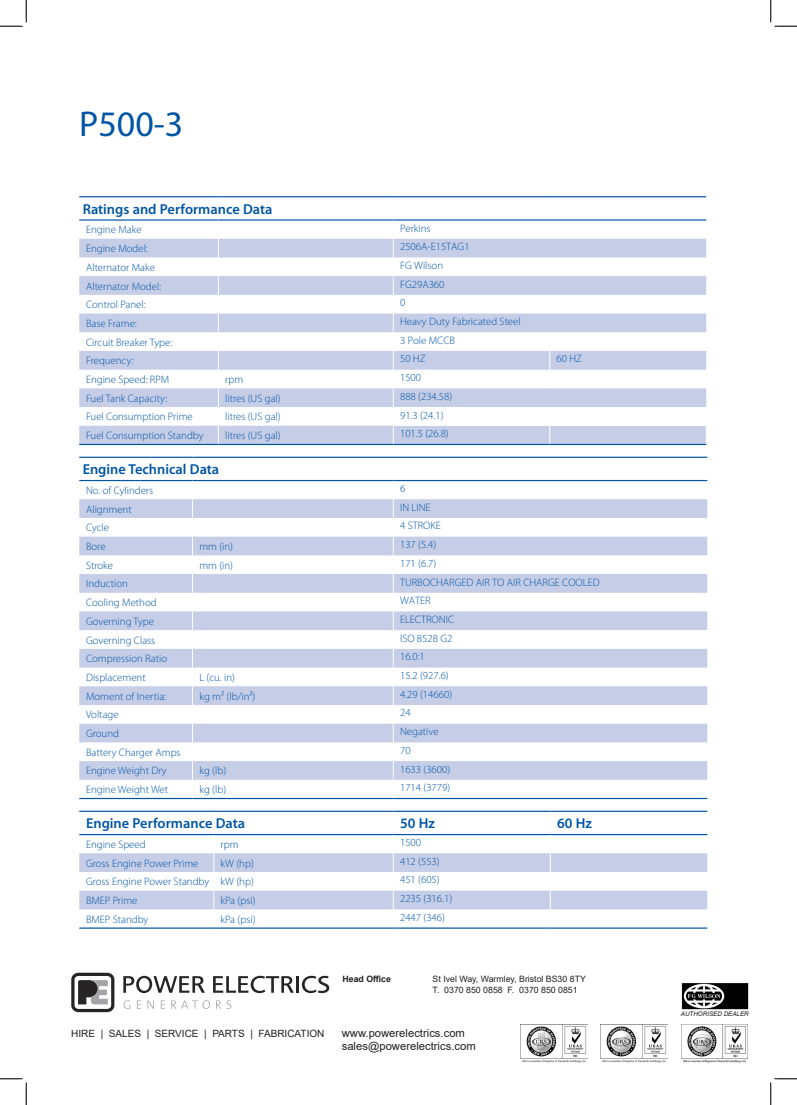
<style>
.page{position:relative;width:797px;height:1105px;background:#fff}
.page>*{position:absolute;margin:0;border:0;box-sizing:border-box;transform-origin:0 0}
.t1{font:36px "Myriad Pro";color:#0155a5}
.t2{font:600 14.38px "Myriad Pro";color:#0155a5}
.t3{font:11.25px "Arial";color:#231f20}
.t4{font:300 10.75px "Myriad Pro";color:#0155a5}
.t5{font:10px "Arial";color:#231f20}
.t6{font:8.75px "Arial";color:#231f20}
.t7{font:700 8.75px "Arial";color:#231f20}
.t8{font:italic 6.25px "Arial";color:#231f20}
</style>
<div class="page">
<img style="left:520px;top:1024px;width:67px;height:38px">
<img style="left:601px;top:1024px;width:66px;height:38px">
<img style="left:681px;top:1024px;width:67px;height:38px">
<img style="left:681px;top:983px;width:67px;height:26px">
<svg style="left:123px;top:976px;width:82px;height:17px"></svg>
<svg style="left:213px;top:976px;width:81px;height:17px"></svg>
<hr style="left:296px;top:976px;width:3px;height:17px;background:#272425">
<svg style="left:302px;top:976px;width:27px;height:17px"></svg>
<svg style="left:123px;top:1000px;width:7px;height:9px"></svg>
<svg style="left:137px;top:1000px;width:4px;height:9px"></svg>
<svg style="left:147px;top:1000px;width:7px;height:9px"></svg>
<svg style="left:161px;top:1000px;width:4px;height:9px"></svg>
<svg style="left:171px;top:1000px;width:39px;height:9px"></svg>
<svg style="left:216px;top:1000px;width:15px;height:9px"></svg>
<div style="left:71px;top:973px;width:43px;height:39px;border:3px solid #272425;border-radius:5px"></div>
<svg style="left:78px;top:980px;width:30px;height:24px"></svg>
<div style="left:81px;top:980px;width:17px;height:17px;background:#272425;border-radius:50%"></div>
<svg style="left:79px;top:239px;width:314px;height:205px;fill:#c6cde7"></svg>
<hr style="left:79px;top:196px;width:139px;height:1px;background:#0155a5">
<hr style="left:218px;top:196px;width:175px;height:1px;background:#0155a5">
<hr style="left:393px;top:196px;width:156px;height:1px;background:#0155a5">
<hr style="left:549px;top:196px;width:157px;height:1px;background:#0155a5">
<hr style="left:79px;top:219px;width:139px;height:2px;background:#0155a5">
<hr style="left:218px;top:219px;width:175px;height:2px;background:#0155a5">
<hr style="left:393px;top:219px;width:156px;height:2px;background:#0155a5">
<hr style="left:549px;top:219px;width:157px;height:2px;background:#0155a5">
<svg style="left:218px;top:239px;width:1px;height:205px"></svg>
<svg style="left:393px;top:238px;width:314px;height:206px"></svg>
<hr style="left:79px;top:444px;width:139px;height:1px;background:#0155a5">
<hr style="left:218px;top:444px;width:175px;height:1px;background:#0155a5">
<hr style="left:393px;top:444px;width:156px;height:1px;background:#0155a5">
<hr style="left:549px;top:444px;width:157px;height:1px;background:#0155a5">
<svg style="left:79px;top:499px;width:628px;height:281px;fill:#c8cfe8"></svg>
<hr style="left:79px;top:798px;width:113px;height:1px;background:#0155a5">
<hr style="left:192px;top:798px;width:201px;height:1px;background:#0155a5">
<hr style="left:393px;top:798px;width:314px;height:1px;background:#0155a5">
<hr style="left:79px;top:457px;width:113px;height:1px;background:#0155a5">
<hr style="left:192px;top:457px;width:201px;height:1px;background:#0155a5">
<hr style="left:393px;top:457px;width:314px;height:1px;background:#0155a5">
<hr style="left:79px;top:480px;width:113px;height:1px;background:#0155a5">
<hr style="left:192px;top:480px;width:201px;height:1px;background:#0155a5">
<hr style="left:393px;top:480px;width:314px;height:1px;background:#0155a5">
<svg style="left:192px;top:499px;width:1px;height:281px"></svg>
<svg style="left:393px;top:481px;width:1px;height:299px"></svg>
<hr style="left:79px;top:811px;width:135px;height:1px;background:#0155a5">
<hr style="left:214px;top:811px;width:179px;height:1px;background:#0155a5">
<hr style="left:393px;top:811px;width:157px;height:1px;background:#0155a5">
<hr style="left:550px;top:811px;width:157px;height:1px;background:#0155a5">
<svg style="left:79px;top:834px;width:628px;height:76px"></svg>
<hr style="left:79px;top:927px;width:135px;height:2px;background:#0155a5">
<hr style="left:214px;top:927px;width:179px;height:2px;background:#0155a5">
<hr style="left:393px;top:927px;width:157px;height:2px;background:#0155a5">
<hr style="left:550px;top:927px;width:157px;height:2px;background:#0155a5">
<svg style="left:0;top:0;width:27px;height:27px"></svg>
<svg style="left:0;top:1078px;width:27px;height:27px"></svg>
<svg style="left:770px;top:0;width:27px;height:27px"></svg>
<svg style="left:770px;top:1078px;width:27px;height:27px"></svg>
<p class="t1" style="left:79px;top:104px;width:106px">P500-3</p>
<p class="t2" style="left:83px;top:201px;width:191px">Ratings and Performance Data</p>
<p class="t4" style="left:86px;top:224px;width:57px">Engine Make</p>
<p class="t4" style="left:400px;top:222px;width:32px">Perkins</p>
<p class="t4" style="left:86px;top:243px;width:63px">Engine Model:</p>
<p class="t4" style="left:400px;top:241px;width:71px">2506A-E15TAG1</p>
<p class="t4" style="left:86px;top:261px;width:70px">Alternator Make</p>
<p class="t4" style="left:400px;top:259px;width:45px">FG Wilson</p>
<p class="t4" style="left:86px;top:280px;width:77px">Alternator Model:</p>
<p class="t4" style="left:400px;top:278px;width:46px">FG29A360</p>
<p class="t4" style="left:86px;top:299px;width:61px">Control Panel:</p>
<p class="t4" style="left:400px;top:297px;width:7px">0</p>
<p class="t4" style="left:86px;top:317px;width:52px">Base Frame:</p>
<p class="t4" style="left:400px;top:315px;width:122px">Heavy Duty Fabricated Steel</p>
<p class="t4" style="left:86px;top:336px;width:88px">Circuit Breaker Type:</p>
<p class="t4" style="left:400px;top:334px;width:56px">3 Pole MCCB</p>
<p class="t4" style="left:86px;top:355px;width:49px">Frequency:</p>
<p class="t4" style="left:400px;top:353px;width:27px">50 HZ</p>
<p class="t4" style="left:556px;top:353px;width:27px">60 HZ</p>
<p class="t4" style="left:86px;top:373px;width:84px">Engine Speed: RPM</p>
<p class="t4" style="left:225px;top:373px;width:20px">rpm</p>
<p class="t4" style="left:400px;top:372px;width:23px">1500</p>
<p class="t4" style="left:86px;top:392px;width:83px">Fuel Tank Capacity:</p>
<p class="t4" style="left:225px;top:392px;width:57px">litres (US gal)</p>
<p class="t4" style="left:400px;top:390px;width:54px">888 (234.58)</p>
<p class="t4" style="left:86px;top:411px;width:108px">Fuel Consumption Prime</p>
<p class="t4" style="left:225px;top:411px;width:57px">litres (US gal)</p>
<p class="t4" style="left:400px;top:409px;width:45px">91.3 (24.1)</p>
<p class="t4" style="left:86px;top:430px;width:119px">Fuel Consumption Standby</p>
<p class="t4" style="left:225px;top:430px;width:57px">litres (US gal)</p>
<p class="t4" style="left:400px;top:428px;width:50px">101.5 (26.8)</p>
<p class="t2" style="left:83px;top:461px;width:138px">Engine Technical Data</p>
<p class="t4" style="left:86px;top:484px;width:69px">No. of Cylinders</p>
<p class="t4" style="left:400px;top:482px;width:7px">6</p>
<p class="t4" style="left:86px;top:503px;width:47px">Alignment</p>
<p class="t4" style="left:400px;top:501px;width:32px">IN LINE</p>
<p class="t4" style="left:86px;top:522px;width:25px">Cycle</p>
<p class="t4" style="left:400px;top:520px;width:42px">4 STROKE</p>
<p class="t4" style="left:86px;top:540px;width:21px">Bore</p>
<p class="t4" style="left:199px;top:540px;width:35px">mm (in)</p>
<p class="t4" style="left:400px;top:539px;width:38px">137 (5.4)</p>
<p class="t4" style="left:86px;top:559px;width:29px">Stroke</p>
<p class="t4" style="left:199px;top:559px;width:35px">mm (in)</p>
<p class="t4" style="left:400px;top:557px;width:38px">171 (6.7)</p>
<p class="t4" style="left:86px;top:578px;width:43px">Induction</p>
<p class="t4" style="left:400px;top:576px;width:201px">TURBOCHARGED AIR TO AIR CHARGE COOLED</p>
<p class="t4" style="left:86px;top:597px;width:72px">Cooling Method</p>
<p class="t4" style="left:400px;top:595px;width:32px">WATER</p>
<p class="t4" style="left:86px;top:615px;width:70px">Governing Type</p>
<p class="t4" style="left:400px;top:613px;width:56px">ELECTRONIC</p>
<p class="t4" style="left:86px;top:634px;width:71px">Governing Class</p>
<p class="t4" style="left:400px;top:632px;width:54px">ISO 8528 G2</p>
<p class="t4" style="left:86px;top:653px;width:82px">Compression Ratio</p>
<p class="t4" style="left:400px;top:651px;width:26px">16.0:1</p>
<p class="t4" style="left:86px;top:671px;width:61px">Displacement</p>
<p class="t4" style="left:199px;top:671px;width:37px">L (cu. in)</p>
<p class="t4" style="left:400px;top:669px;width:50px">15.2 (927.6)</p>
<p class="t4" style="left:86px;top:690px;width:82px">Moment of Inertia:</p>
<p class="t4" style="left:199px;top:690px;width:58px">kg m² (lb/in²)</p>
<p class="t4" style="left:400px;top:688px;width:54px">4.29 (14660)</p>
<p class="t4" style="left:86px;top:709px;width:34px">Voltage</p>
<p class="t4" style="left:400px;top:707px;width:12px">24</p>
<p class="t4" style="left:86px;top:727px;width:34px">Ground</p>
<p class="t4" style="left:400px;top:726px;width:40px">Negative</p>
<p class="t4" style="left:86px;top:746px;width:96px">Battery Charger Amps</p>
<p class="t4" style="left:400px;top:744px;width:12px">70</p>
<p class="t4" style="left:86px;top:765px;width:82px">Engine Weight Dry</p>
<p class="t4" style="left:199px;top:765px;width:28px">kg (lb)</p>
<p class="t4" style="left:400px;top:763px;width:52px">1633 (3600)</p>
<p class="t4" style="left:86px;top:784px;width:84px">Engine Weight Wet</p>
<p class="t4" style="left:199px;top:784px;width:28px">kg (lb)</p>
<p class="t4" style="left:400px;top:782px;width:52px">1714 (3779)</p>
<p class="t2" style="left:86px;top:815px;width:160px">Engine Performance Data</p>
<p class="t2" style="left:400px;top:815px;width:36px">50 Hz</p>
<p class="t2" style="left:557px;top:815px;width:36px">60 Hz</p>
<p class="t4" style="left:86px;top:838px;width:61px">Engine Speed</p>
<p class="t4" style="left:221px;top:838px;width:20px">rpm</p>
<p class="t4" style="left:400px;top:836px;width:23px">1500</p>
<p class="t4" style="left:86px;top:857px;width:114px">Gross Engine Power Prime</p>
<p class="t4" style="left:221px;top:857px;width:35px">kW (hp)</p>
<p class="t4" style="left:400px;top:855px;width:41px">412 (553)</p>
<p class="t4" style="left:86px;top:876px;width:169px">Gross Engine Power Standby kW (hp)</p>
<p class="t4" style="left:400px;top:874px;width:41px">451 (605)</p>
<p class="t4" style="left:86px;top:894px;width:53px">BMEP Prime</p>
<p class="t4" style="left:221px;top:894px;width:36px">kPa (psi)</p>
<p class="t4" style="left:400px;top:893px;width:54px">2235 (316.1)</p>
<p class="t4" style="left:86px;top:913px;width:64px">BMEP Standby</p>
<p class="t4" style="left:221px;top:913px;width:36px">kPa (psi)</p>
<p class="t4" style="left:400px;top:911px;width:46px">2447 (346)</p>
<p class="t5" style="left:71px;top:1026px;width:255px">HIRE | SALES | SERVICE | PARTS | FABRICATION</p>
<p class="t7" style="left:342px;top:973px;width:50px">Head Office</p>
<p class="t6" style="left:432px;top:973px;width:155px">St Ivel Way, Warmley, Bristol BS30 8TY</p>
<p class="t6" style="left:432px;top:984px;width:146px">T. 0370 850 0858 F. 0370 850 0851</p>
<p class="t3" style="left:342px;top:1025px;width:125px">www.powerelectrics.com</p>
<p class="t3" style="left:342px;top:1038px;width:135px">sales@powerelectrics.com</p>
<p class="t8" style="left:681px;top:1009px;width:69px">AUTHORISED DEALER</p>
</div>
